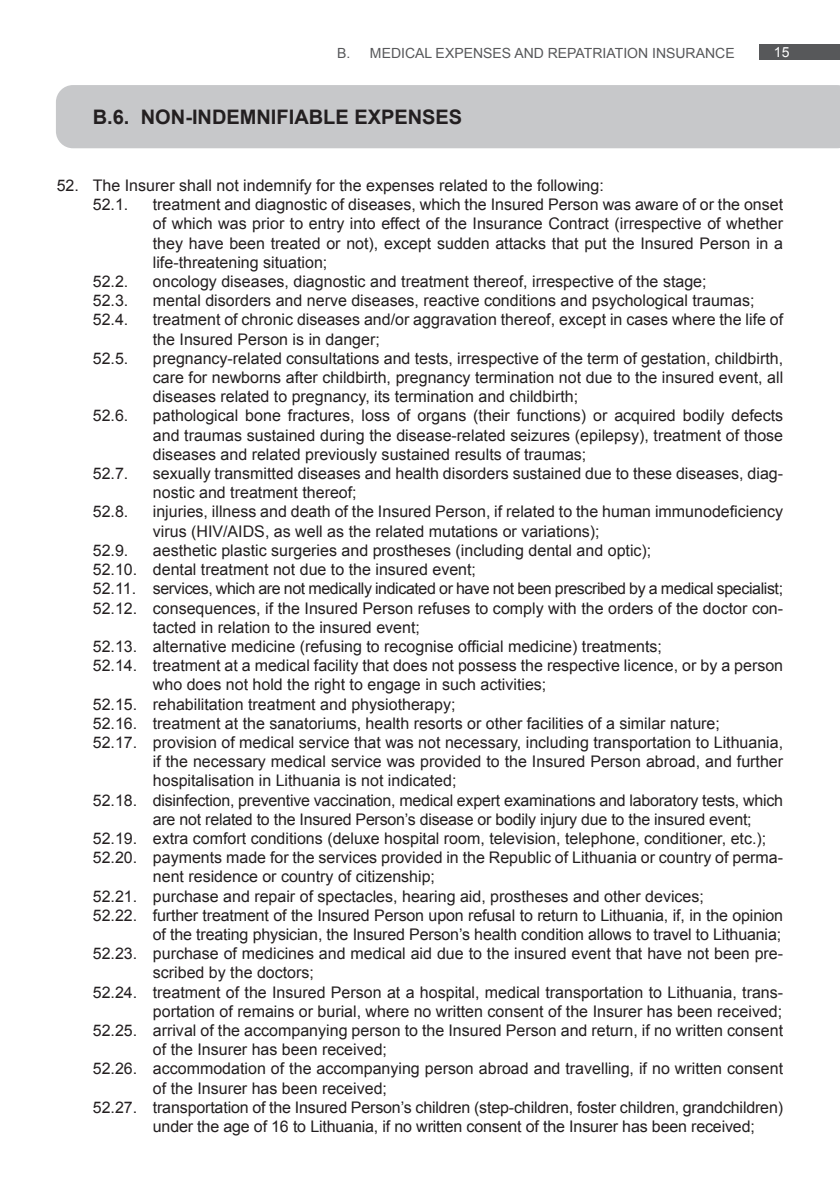
<style>
.page{position:relative;width:840px;height:1191px;background:#fff}
.page>*{position:absolute;margin:0;border:0;box-sizing:border-box;transform-origin:0 0}
.t1{font:700 20px "Arial";color:#231f20}
.t2{font:16px/19.2px "Arial";color:#231f20}
.t3{font:16px "Arial";letter-spacing:-.025em;color:#231f20}
.t4{font:14px "Arial";color:#57585a}
.t5{font:14px "Arial";color:#fff}
</style>
<div class="page">
<div style="left:759px;top:44px;width:80px;height:16px;background:#57585a"></div>
<div style="left:56px;top:85px;width:783px;height:63px;background:#c7c8ca"></div>
<p class="t4" style="left:337px;top:43px;width:399px">B. MEDICAL EXPENSES AND REPATRIATION INSURANCE</p>
<p class="t5" style="left:773px;top:43px;width:17px">15</p>
<p class="t1" style="left:93px;top:103px;width:371px">B.6. NON-INDEMNIFIABLE EXPENSES</p>
<p class="t2" style="left:93px;top:176px;width:512px;text-indent:-36px">52. The Insurer shall not indemnify for the expenses related to the following:<br>52.1.</p>
<p class="t2" style="left:153px;top:195px;width:631px;text-align:justify">treatment and diagnostic of diseases, which the Insured Person was aware of or the onset of which was prior to entry into effect of the Insurance Contract (irrespective of whether they have been treated or not), except sudden attacks that put the Insured Person in a life-threatening situation;</p>
<p class="t2" style="left:93px;top:272px;width:37px">52.2.</p>
<p class="t2" style="left:153px;top:272px;width:555px">oncology diseases, diagnostic and treatment thereof, irrespective of the stage;</p>
<p class="t2" style="left:93px;top:291px;width:37px">52.3.</p>
<p class="t2" style="left:153px;top:291px;width:603px">mental disorders and nerve diseases, reactive conditions and psychological traumas;</p>
<p class="t2" style="left:93px;top:310px;width:37px">52.4.</p>
<p class="t2" style="left:153px;top:310px;width:631px">treatment of chronic diseases and/or aggravation thereof, except in cases where the life of the Insured Person is in danger;</p>
<p class="t2" style="left:93px;top:349px;width:37px">52.5.</p>
<p class="t2" style="left:153px;top:349px;width:631px;text-align:justify">pregnancy-related consultations and tests, irrespective of the term of gestation, childbirth, care for newborns after childbirth, pregnancy termination not due to the insured event, all diseases related to pregnancy, its termination and childbirth;</p>
<p class="t2" style="left:93px;top:406px;width:37px">52.6.</p>
<p class="t2" style="left:153px;top:406px;width:631px;text-align:justify">pathological bone fractures, loss of organs (their functions) or acquired bodily defects and traumas sustained during the disease-related seizures (epilepsy), treatment of those diseases and related previously sustained results of traumas;</p>
<p class="t2" style="left:93px;top:464px;width:37px">52.7.</p>
<p class="t2" style="left:153px;top:464px;width:631px">sexually transmitted diseases and health disorders sustained due to these diseases, diag&shy;nostic and treatment thereof;</p>
<p class="t2" style="left:93px;top:502px;width:37px">52.8.</p>
<p class="t2" style="left:153px;top:502px;width:631px">injuries, illness and death of the Insured Person, if related to the human immunodeficiency virus (HIV/AIDS, as well as the related mutations or variations);</p>
<p class="t2" style="left:93px;top:541px;width:37px">52.9.</p>
<p class="t2" style="left:153px;top:541px;width:499px">aesthetic plastic surgeries and prostheses (including dental and optic);</p>
<p class="t2" style="left:93px;top:560px;width:384px">52.10. dental treatment not due to the insured event;</p>
<p class="t3" style="left:93px;top:578px;width:691px">52.11. services, which are not medically indicated or have not been prescribed by a medical specialist;</p>
<p class="t2" style="left:93px;top:598px;width:691px">52.12. consequences, if the Insured Person refuses to comply with the orders of the doctor con-</p>
<p class="t2" style="left:153px;top:617px;width:268px">tacted in relation to the insured event;</p>
<p class="t2" style="left:93px;top:637px;width:570px">52.13. alternative medicine (refusing to recognise official medicine) treatments;</p>
<p class="t2" style="left:93px;top:656px;width:691px">52.14. treatment at a medical facility that does not possess the respective licence, or by a person</p>
<p class="t2" style="left:153px;top:675px;width:395px">who does not hold the right to engage in such activities;</p>
<p class="t2" style="left:93px;top:694px;width:364px">52.15. rehabilitation treatment and physiotherapy;</p>
<p class="t2" style="left:93px;top:713px;width:628px">52.16. treatment at the sanatoriums, health resorts or other facilities of a similar nature;</p>
<p class="t2" style="left:93px;top:733px;width:691px">52.17. provision of medical service that was not necessary, including transportation to Lithuania,</p>
<p class="t2" style="left:153px;top:752px;width:631px">if the necessary medical service was provided to the Insured Person abroad, and further</p>
<p class="t2" style="left:153px;top:771px;width:305px">hospitalisation in Lithuania is not indicated;</p>
<p class="t2" style="left:93px;top:790px;width:691px">52.18. disinfection, preventive vaccination, medical expert examinations and laboratory tests, which</p>
<p class="t2" style="left:153px;top:809px;width:600px">are not related to the Insured Person’s disease or bodily injury due to the insured event;</p>
<p class="t2" style="left:93px;top:829px;width:674px">52.19. extra comfort conditions (deluxe hospital room, television, telephone, conditioner, etc.);</p>
<p class="t2" style="left:93px;top:848px;width:691px">52.20. payments made for the services provided in the Republic of Lithuania or country of perma-</p>
<p class="t2" style="left:153px;top:867px;width:283px">nent residence or country of citizenship;</p>
<p class="t2" style="left:93px;top:886px;width:612px">52.21. purchase and repair of spectacles, hearing aid, prostheses and other devices;</p>
<p class="t2" style="left:93px;top:905px;width:691px">52.22. further treatment of the Insured Person upon refusal to return to Lithuania, if, in the opinion</p>
<p class="t2" style="left:153px;top:925px;width:629px">of the treating physician, the Insured Person’s health condition allows to travel to Lithuania;</p>
<p class="t2" style="left:93px;top:944px;width:691px">52.23. purchase of medicines and medical aid due to the insured event that have not been pre-</p>
<p class="t2" style="left:153px;top:963px;width:162px">scribed by the doctors;</p>
<p class="t2" style="left:93px;top:982px;width:691px">52.24. treatment of the Insured Person at a hospital, medical transportation to Lithuania, trans-</p>
<p class="t2" style="left:153px;top:1001px;width:630px">portation of remains or burial, where no written consent of the Insurer has been received;</p>
<p class="t2" style="left:93px;top:1021px;width:691px">52.25. arrival of the accompanying person to the Insured Person and return, if no written consent</p>
<p class="t2" style="left:153px;top:1040px;width:235px">of the Insurer has been received;</p>
<p class="t2" style="left:93px;top:1059px;width:691px">52.26. accommodation of the accompanying person abroad and travelling, if no written consent</p>
<p class="t2" style="left:153px;top:1078px;width:235px">of the Insurer has been received;</p>
<p class="t2" style="left:93px;top:1097px;width:691px">52.27. transportation of the Insured Person’s children (step-children, foster children, grandchildren)</p>
<p class="t2" style="left:153px;top:1117px;width:603px">under the age of 16 to Lithuania, if no written consent of the Insurer has been received;</p>
</div>
